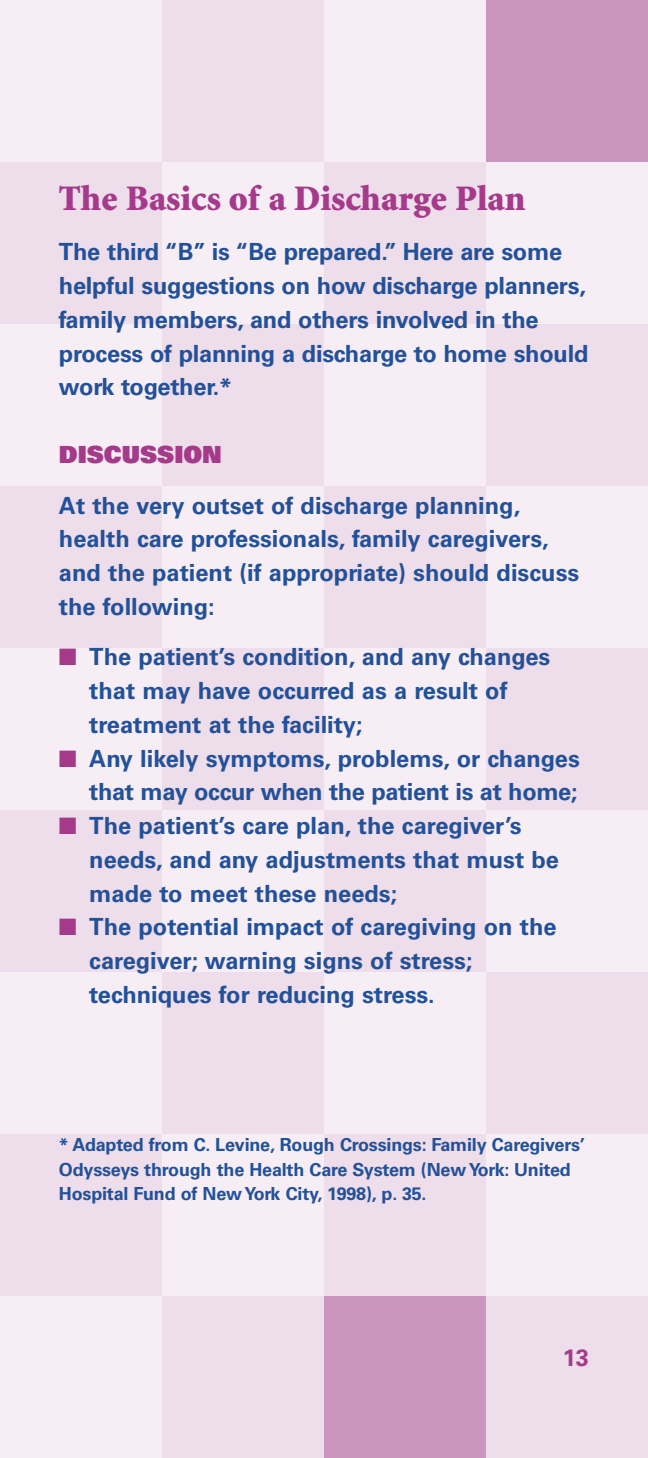
<style>
.page{position:relative;width:648px;height:1458px;background:#fff}
.page>*{position:absolute;margin:0;border:0;box-sizing:border-box;transform-origin:0 0}
.t1{font:900 36px "Minion";color:#a63a8a}
.t2{font:700 23.62px/33.8px "Univers";color:#235199}
.t3{font:900 23.62px "Univers";color:#a63a8a}
.t4{font:700 23.62px "Univers";color:#a63a8a}
.t5{font:700 18px/24.8px "Univers";letter-spacing:-.01em;color:#235199}
.s1{color:#a63a8a}
</style>
<div class="page">
<div style="left:0;top:0;width:162px;height:162px;background:#f6eef4"></div>
<div style="left:162px;top:0;width:162px;height:162px;background:#eeddea"></div>
<div style="left:324px;top:0;width:162px;height:162px;background:#f6eef4"></div>
<div style="left:486px;top:0;width:162px;height:162px;background:#cb96bd"></div>
<div style="left:0;top:162px;width:162px;height:162px;background:#eeddea"></div>
<div style="left:162px;top:162px;width:162px;height:162px;background:#f6eef4"></div>
<div style="left:324px;top:162px;width:162px;height:162px;background:#eeddea"></div>
<div style="left:486px;top:162px;width:162px;height:162px;background:#f6eef4"></div>
<div style="left:0;top:324px;width:162px;height:162px;background:#f6eef4"></div>
<div style="left:162px;top:324px;width:162px;height:162px;background:#eeddea"></div>
<div style="left:324px;top:324px;width:162px;height:162px;background:#f6eef4"></div>
<div style="left:486px;top:324px;width:162px;height:162px;background:#eeddea"></div>
<div style="left:0;top:486px;width:162px;height:162px;background:#eeddea"></div>
<div style="left:162px;top:486px;width:162px;height:162px;background:#f6eef4"></div>
<div style="left:324px;top:486px;width:162px;height:162px;background:#eeddea"></div>
<div style="left:486px;top:486px;width:162px;height:162px;background:#f6eef4"></div>
<div style="left:0;top:648px;width:162px;height:162px;background:#f6eef4"></div>
<div style="left:162px;top:648px;width:162px;height:162px;background:#eeddea"></div>
<div style="left:324px;top:648px;width:162px;height:162px;background:#f6eef4"></div>
<div style="left:486px;top:648px;width:162px;height:162px;background:#eeddea"></div>
<div style="left:0;top:810px;width:162px;height:162px;background:#eeddea"></div>
<div style="left:162px;top:810px;width:162px;height:162px;background:#f6eef4"></div>
<div style="left:324px;top:810px;width:162px;height:162px;background:#eeddea"></div>
<div style="left:486px;top:810px;width:162px;height:162px;background:#f6eef4"></div>
<div style="left:0;top:972px;width:162px;height:162px;background:#f6eef4"></div>
<div style="left:162px;top:972px;width:162px;height:162px;background:#eeddea"></div>
<div style="left:324px;top:972px;width:162px;height:162px;background:#f6eef4"></div>
<div style="left:486px;top:972px;width:162px;height:162px;background:#eeddea"></div>
<div style="left:0;top:1296px;width:162px;height:162px;background:#f6eef4"></div>
<div style="left:162px;top:1296px;width:162px;height:162px;background:#eeddea"></div>
<div style="left:324px;top:1296px;width:162px;height:162px;background:#cb96bd"></div>
<div style="left:486px;top:1296px;width:162px;height:162px;background:#eeddea"></div>
<div style="left:0;top:1134px;width:162px;height:162px;background:#eeddea"></div>
<div style="left:162px;top:1134px;width:162px;height:162px;background:#f6eef4"></div>
<div style="left:324px;top:1134px;width:162px;height:162px;background:#eeddea"></div>
<div style="left:486px;top:1134px;width:162px;height:162px;background:#f6eef4"></div>
<h1 class="t1" style="left:59px;top:184px;width:468px">The Basics of a Discharge Plan</h1>
<p class="t2" style="left:59px;top:237px;width:531px">The third “B” is “Be prepared.” Here are some helpful suggestions on how discharge planners, family members, and others involved in the process of planning a discharge to home should work together.*</p>
<p class="t3" style="left:59px;top:446px;width:165px">DISCUSSION</p>
<p class="t2" style="left:59px;top:490px;width:522px">At the very outset of discharge planning, health care professionals, family caregivers, and the patient (if appropriate) should discuss the following:</p>
<p class="t2" style="left:89px;top:642px;width:463px;text-indent:-30px"><span class="s1">■</span> The patient’s condition, and any changes that may have occurred as a result of treatment at the facility;</p>
<p class="t2" style="left:59px;top:744px;width:522px;text-align:right"><span class="s1">■</span> Any likely symptoms, problems, or changes that may occur when the patient is at home;</p>
<p class="t2" style="left:89px;top:811px;width:471px;text-indent:-30px"><span class="s1">■</span> The patient’s care plan, the caregiver’s needs, and any adjustments that must be made to meet these needs;</p>
<p class="t2" style="left:89px;top:912px;width:469px;text-indent:-30px"><span class="s1">■</span> The potential impact of caregiving on the caregiver; warning signs of stress; techniques for reducing stress.</p>
<p class="t5" style="left:59px;top:1134px;width:528px">* Adapted from C. Levine, Rough Crossings: Family Caregivers’<br>Odysseys through the Health Care System (New York: United<br>Hospital Fund of New York City, 1998), p. 35.</p>
<p class="t4" style="left:563px;top:1349px;width:28px">13</p>
</div>
